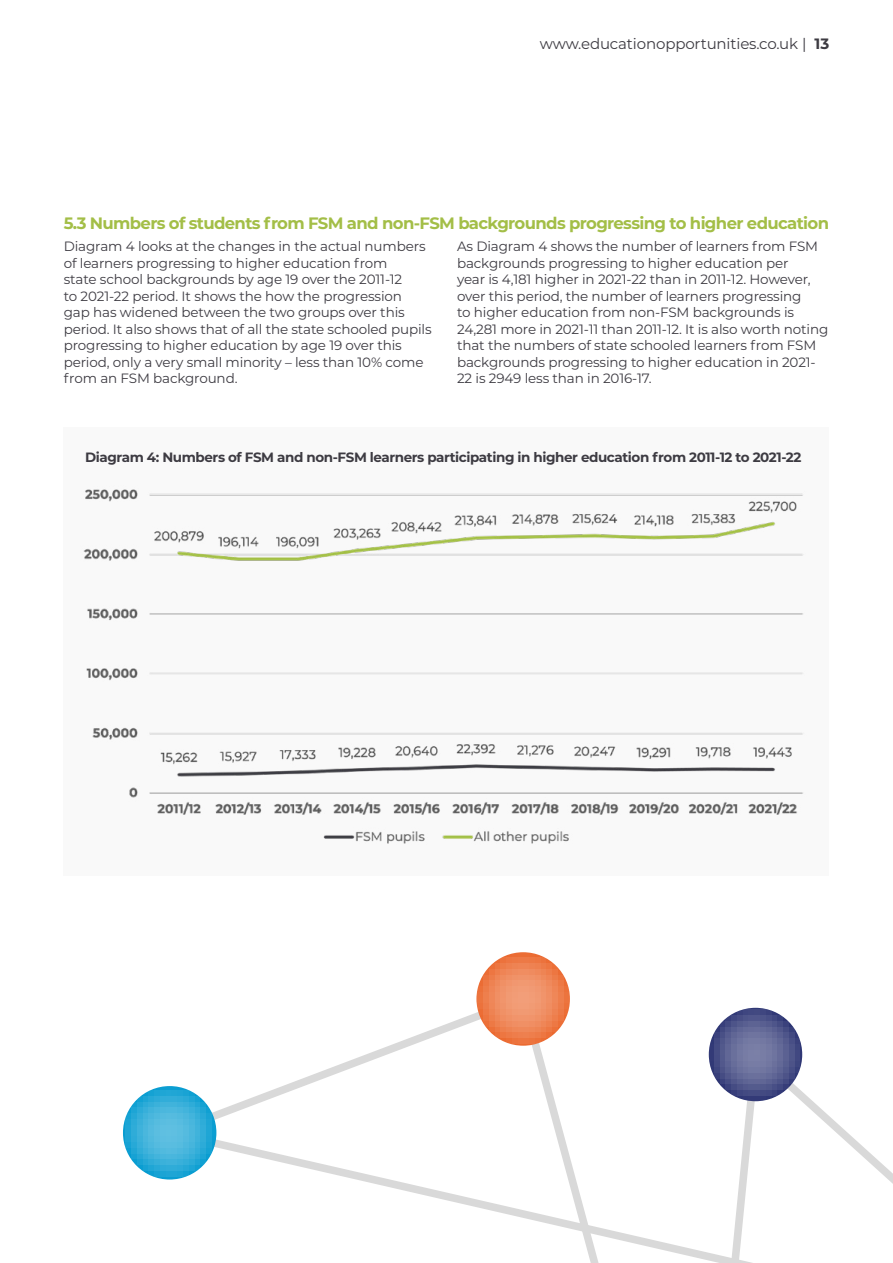
<style>
.page{position:relative;width:893px;height:1263px;background:#fff}
.page>*{position:absolute;margin:0;border:0;box-sizing:border-box;transform-origin:0 0}
.Large_Subheader{font:700 16.5px "Montserrat";letter-spacing:-.04em;color:#a3be47}
.t1{font:15px "Montserrat";letter-spacing:-.01em;color:#3d3b42}
.Body_Copy{font:13.5px/16.5px "Montserrat";letter-spacing:-.01em;color:#3d3b42}
.Diagram_Header{font:700 13.5px "Montserrat";letter-spacing:-.03em;color:#3d3b42}
.s1{font-weight:700}
</style>
<div class="page">
<svg style="left:394px;top:1012px;width:104px;height:32px"></svg>
<svg style="left:161px;top:1044px;width:732px;height:219px"></svg>
<svg style="left:514px;top:990px;width:193px;height:273px"></svg>
<svg style="left:476px;top:952px;width:94px;height:94px;background:#ee8658"></svg>
<svg style="left:709px;top:1008px;width:93px;height:93px;background:#565c8e"></svg>
<svg style="left:123px;top:1086px;width:93px;height:93px;background:#35aed9"></svg>
<div style="left:64px;top:427px;width:765px;height:449px;background:#f9f9f9"></div>
<img style="left:83px;top:489px;width:720px;height:355px">
<p class="t1" style="left:540px;top:33px;width:291px">www.educationopportunities.co.uk | <span class="s1">13</span></p>
<h1 class="Large_Subheader" style="left:64px;top:211px;width:767px">5.3 Numbers of students from FSM and non-FSM backgrounds progressing to higher education</h1>
<p class="Body_Copy" style="left:64px;top:238px;width:369px">Diagram 4 looks at the changes in the actual numbers of learners progressing to higher education from<br>state school backgrounds by age 19 over the 2011-12<br>to 2021-22 period. It shows the how the progression<br>gap has widened between the two groups over this period. It also shows that of all the state schooled pupils progressing to higher education by age 19 over this period, only a very small minority – less than 10% come from an FSM background.</p>
<p class="Body_Copy" style="left:457px;top:238px;width:373px">As Diagram 4 shows the number of learners from FSM backgrounds progressing to higher education per<br>year is 4,181 higher in 2021-22 than in 2011-12. However, over this period, the number of learners progressing<br>to higher education from non-FSM backgrounds is 24,281 more in 2021-11 than 2011-12. It is also worth noting that the numbers of state schooled learners from FSM backgrounds progressing to higher education in 2021- 22 is 2949 less than in 2016-17.</p>
<h2 class="Diagram_Header" style="left:85px;top:447px;width:718px">Diagram 4: Numbers of FSM and non-FSM learners participating in higher education from 2011-12 to 2021-22</h2>
</div>
